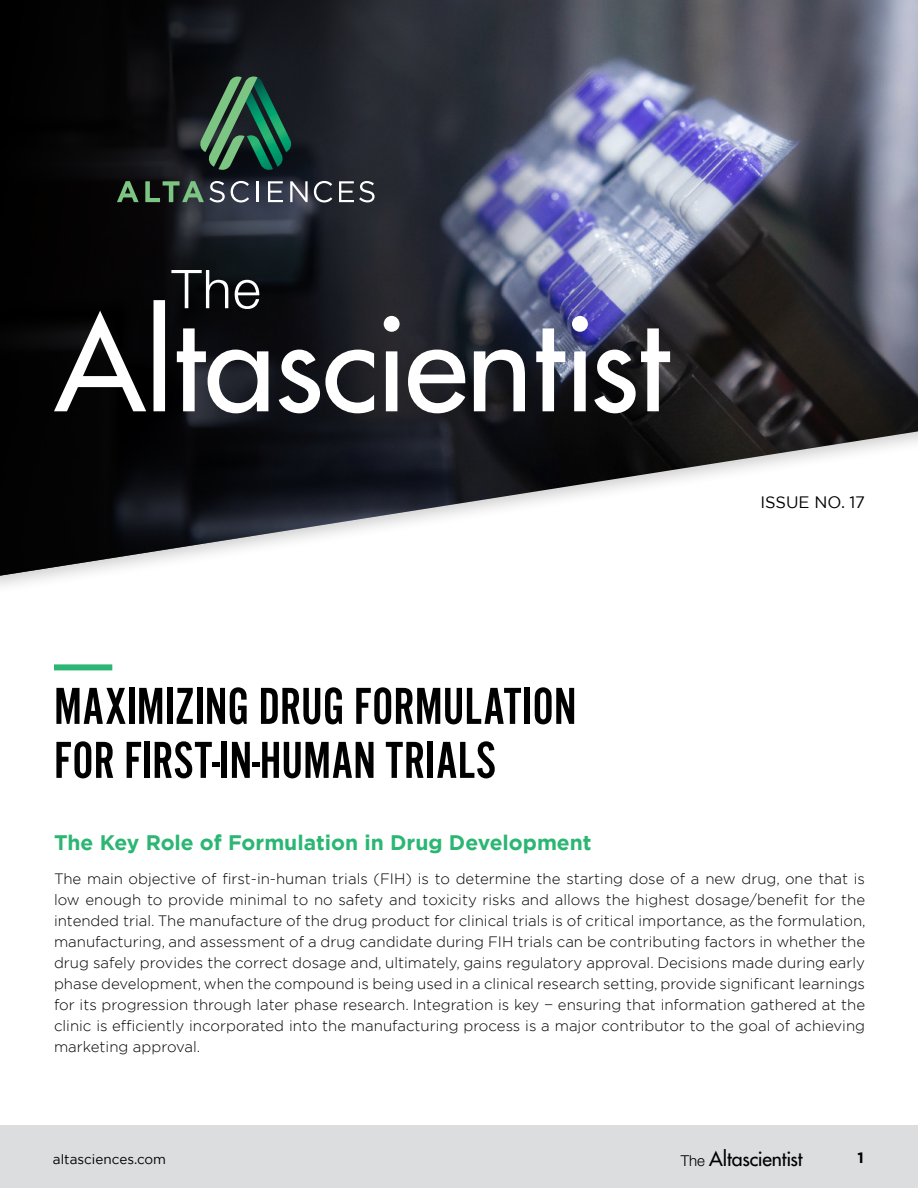
<style>
.page{position:relative;width:918px;height:1188px;background:#fff}
.page>*{position:absolute;margin:0;border:0;box-sizing:border-box;transform-origin:0 0}
.t1{font:54px/54px "Alternate Got No 2 D";color:#000}
.t2{font:700 21px "Gotham";color:#2bb673}
.t3{font:500 19.5px "Futura Std";letter-spacing:-.01em;color:#000}
.t4{font:16.5px "Gotham";color:#000}
.t5{font:300 15px/21px "Gotham";color:#000;text-align:justify}
.t6{font:700 15px "Gotham";color:#000}
.t7{font:13.5px "Gotham";color:#000}
.s1{font-family:"Helvetica Neue LT Std";font-weight:300;font-size:15px}
</style>
<div class="page">
<svg style="left:0;top:0;width:918px;height:578px;background:#52535d"></svg>
<div style="left:0;top:1125px;width:918px;height:63px;background:#dcddde"></div>
<svg style="left:54px;top:300px;width:616px;height:113px"></svg>
<svg style="left:171px;top:270px;width:89px;height:39px"></svg>
<svg style="left:117px;top:181px;width:22px;height:21px"></svg>
<svg style="left:145px;top:181px;width:80px;height:21px;background:#475c4e"></svg>
<svg style="left:231px;top:181px;width:18px;height:21px"></svg>
<hr style="left:257px;top:181px;width:2px;height:21px;background:#fff">
<svg style="left:268px;top:181px;width:15px;height:21px"></svg>
<svg style="left:290px;top:181px;width:18px;height:21px"></svg>
<svg style="left:314px;top:181px;width:18px;height:21px"></svg>
<svg style="left:339px;top:181px;width:36px;height:21px"></svg>
<svg style="left:199px;top:76px;width:93px;height:95px;background:#285541"></svg>
<div style="left:54px;top:664px;width:58px;height:6px;background:#2bb673"></div>
<h1 class="t1" style="left:54px;top:680px;width:524px">MAXIMIZING DRUG FORMULATION<br>FOR FIRST-IN-HUMAN TRIALS</h1>
<p class="t4" style="left:760px;top:491px;width:106px">ISSUE NO. 17</p>
<h2 class="t2" style="left:54px;top:828px;width:539px">The Key Role of Formulation in Drug Development</h2>
<p class="t5" style="left:54px;top:868px;width:813px">The main objective of first-in-human trials (FIH) is to determine the starting dose of a new drug, one that is low enough to provide minimal to no safety and toxicity risks and allows the highest dosage/benefit for the intended trial. The manufacture of the drug product for clinical trials is of critical importance, as the formulation, manufacturing, and assessment of a drug candidate during FIH trials can be contributing factors in whether the drug safely provides the correct dosage and, ultimately, gains regulatory approval. Decisions made during early phase development, when the compound is being used in a clinical research setting, provide significant learnings for its progression through later phase research. Integration is key − ensuring that information gathered at the clinic is efficiently incorporated into the manufacturing process is a major contributor to the goal of achieving marketing approval.</p>
<p class="t7" style="left:53px;top:1150px;width:115px">altasciences.com</p>
<h3 class="t3" style="left:681px;top:1147px;width:123px"><span class="s1">The</span> Altascientist</h3>
<p class="t6" style="left:857px;top:1147px;width:8px">1</p>
</div>
